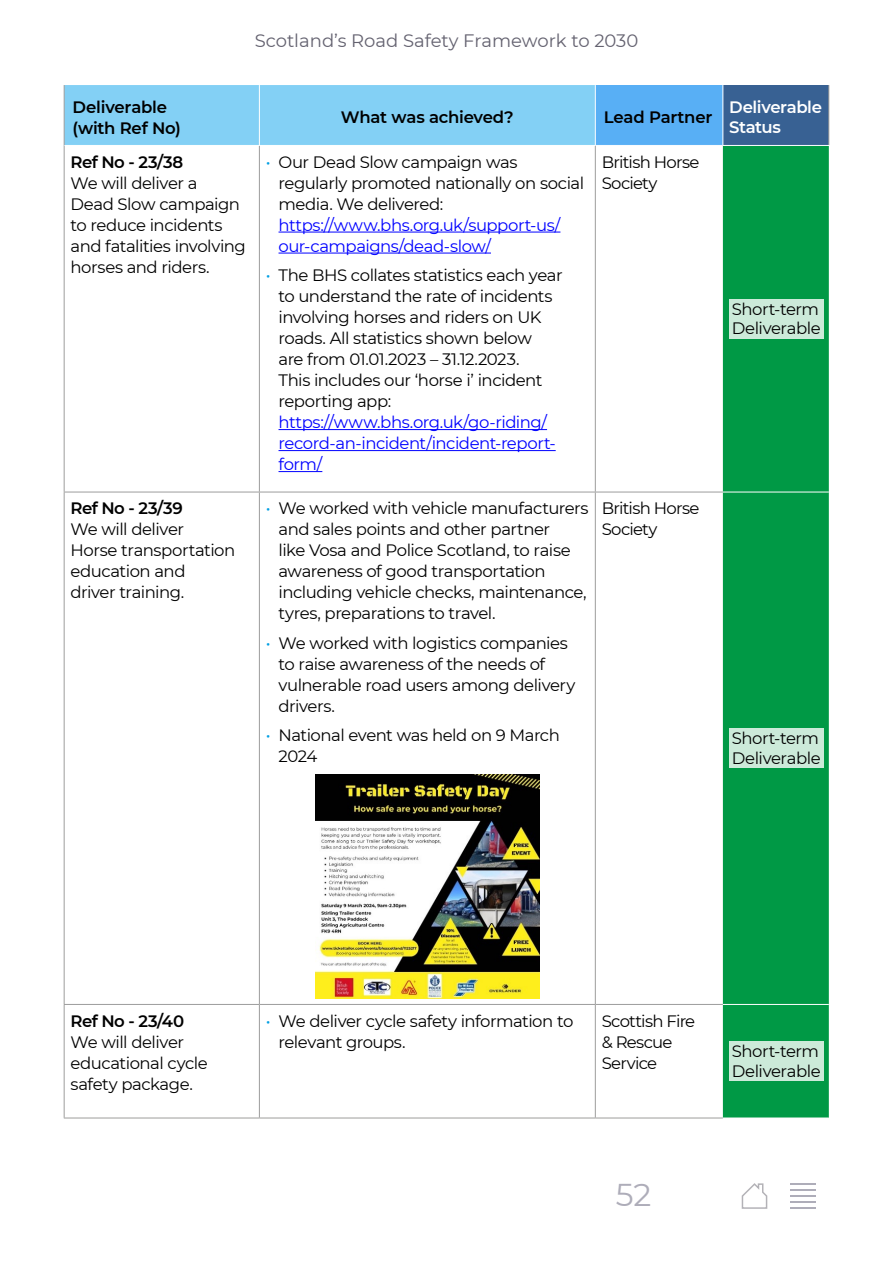
<style>
.page{position:relative;width:893px;height:1263px;background:#fff}
.page>*{position:absolute;margin:0;border:0;box-sizing:border-box;transform-origin:0 0}
.t1{font:31.5px "Montserrat";color:#aeadb9}
.t2{font:18px "Montserrat";color:#646270}
.Body{font:16.5px/21px "Montserrat";letter-spacing:-.03em;color:#000}
.Body-2{font:600 16.5px/21px "Montserrat";letter-spacing:-.015em;color:#000}
.Body-3{font:600 16.5px/19.5px "Montserrat";letter-spacing:-.025em;color:#fff}
.s1{font-weight:600}
.s2{color:#009fe3}
.s3{color:#00f}
</style>
<div class="page">
<hr style="left:790px;top:1183px;width:25px;height:2px;background:#aeadb9">
<hr style="left:790px;top:1189px;width:25px;height:2px;background:#aeadb9">
<hr style="left:790px;top:1195px;width:25px;height:2px;background:#aeadb9">
<hr style="left:790px;top:1201px;width:25px;height:2px;background:#aeadb9">
<hr style="left:790px;top:1207px;width:25px;height:2px;background:#aeadb9">
<svg style="left:741px;top:1183px;width:27px;height:26px"></svg>
<div style="left:65px;top:85px;width:530px;height:60px;background:#83d0f5"></div>
<div style="left:595px;top:85px;width:128px;height:60px;background:#58aff5"></div>
<div style="left:723px;top:85px;width:106px;height:60px;background:#386193"></div>
<div style="left:723px;top:146px;width:106px;height:971px;background:#009945"></div>
<hr style="left:595px;top:146px;width:1px;height:346px;background:#9d9d9c">
<hr style="left:259px;top:492px;width:336px;height:1px;background:#9d9d9c">
<hr style="left:595px;top:492px;width:128px;height:1px;background:#9d9d9c">
<hr style="left:595px;top:492px;width:1px;height:512px;background:#9d9d9c">
<hr style="left:259px;top:1004px;width:336px;height:1px;background:#9d9d9c">
<hr style="left:595px;top:1004px;width:128px;height:1px;background:#9d9d9c">
<hr style="left:595px;top:1005px;width:1px;height:112px;background:#9d9d9c">
<hr style="left:259px;top:1117px;width:336px;height:1px;background:#9d9d9c">
<hr style="left:595px;top:1117px;width:128px;height:1px;background:#9d9d9c">
<hr style="left:64px;top:85px;width:1px;height:60px;background:#9d9d9c">
<hr style="left:828px;top:85px;width:1px;height:60px;background:#9d9d9c">
<hr style="left:259px;top:85px;width:1px;height:60px;background:#fff">
<hr style="left:64px;top:145px;width:1px;height:347px;background:#9d9d9c">
<hr style="left:259px;top:146px;width:1px;height:346px;background:#9d9d9c">
<hr style="left:64px;top:492px;width:195px;height:1px;background:#9d9d9c">
<hr style="left:64px;top:492px;width:1px;height:512px;background:#9d9d9c">
<hr style="left:259px;top:492px;width:1px;height:512px;background:#9d9d9c">
<hr style="left:64px;top:1004px;width:195px;height:1px;background:#9d9d9c">
<hr style="left:64px;top:1005px;width:1px;height:112px;background:#9d9d9c">
<hr style="left:259px;top:1005px;width:1px;height:112px;background:#9d9d9c">
<hr style="left:64px;top:1117px;width:195px;height:1px;background:#9d9d9c">
<hr style="left:595px;top:85px;width:1px;height:60px;background:#fff">
<hr style="left:722px;top:85px;width:1px;height:60px;background:#fff">
<hr style="left:723px;top:492px;width:106px;height:1px;background:#fff">
<hr style="left:723px;top:1004px;width:106px;height:1px;background:#fff">
<hr style="left:279px;top:232px;width:281px;height:1px;background:#00f">
<hr style="left:279px;top:253px;width:212px;height:1px;background:#00f">
<hr style="left:279px;top:429px;width:268px;height:1px;background:#00f">
<hr style="left:279px;top:450px;width:277px;height:1px;background:#00f">
<hr style="left:279px;top:471px;width:43px;height:1px;background:#00f">
<div style="left:729px;top:299px;width:95px;height:39px;background:#ccead9"></div>
<img style="left:316px;top:774px;width:223px;height:224px">
<div style="left:729px;top:729px;width:95px;height:39px;background:#ccead9"></div>
<div style="left:729px;top:1042px;width:95px;height:39px;background:#ccead9"></div>
<p class="t2" style="left:255px;top:28px;width:385px">Scotland’s Road Safety Framework to 2030</p>
<p class="Body-2" style="left:73px;top:96px;width:110px">Deliverable (with Ref No)</p>
<p class="Body-2" style="left:341px;top:106px;width:174px">What was achieved?</p>
<p class="Body-2" style="left:604px;top:106px;width:110px">Lead Partner</p>
<p class="Body-3" style="left:729px;top:97px;width:94px">Deliverable<br>Status</p>
<p class="Body" style="left:71px;top:151px;width:177px"><span class="s1">Ref No - 23/38<br></span>We will deliver a<br>Dead Slow campaign to reduce incidents and fatalities involving horses and riders.</p>
<p class="Body" style="left:279px;top:151px;width:307px;text-indent:-13px"><span class="s2">•</span> Our Dead Slow campaign was regularly promoted nationally on social media. We delivered: <span class="s3">https://www.bhs.org.uk/support-us/ our-campaigns/dead-slow/</span></p>
<p class="Body" style="left:279px;top:264px;width:286px;text-indent:-13px"><span class="s2">•</span> The BHS collates statistics each year to understand the rate of incidents involving horses and riders on UK roads. All statistics shown below<br>are from 01.01.2023 – 31.12.2023.<br>This includes our ‘horse i’ incident reporting app: <span class="s3">https://www.bhs.org.uk/go-riding/ record-an-incident/incident-report&shy;form/</span></p>
<p class="Body" style="left:602px;top:151px;width:99px">British Horse<br>Society</p>
<p class="Body" style="left:732px;top:298px;width:89px">Short-term</p>
<p class="Body" style="left:732px;top:317px;width:90px">Deliverable</p>
<p class="Body" style="left:71px;top:497px;width:166px"><span class="s1">Ref No - 23/39<br></span>We will deliver<br>Horse transportation education and<br>driver training.</p>
<p class="Body" style="left:279px;top:497px;width:312px;text-indent:-13px"><span class="s2">•</span> We worked with vehicle manufacturers and sales points and other partner<br>like Vosa and Police Scotland, to raise awareness of good transportation including vehicle checks, maintenance, tyres, preparations to travel.</p>
<p class="Body" style="left:279px;top:632px;width:298px;text-indent:-13px"><span class="s2">•</span> We worked with logistics companies to raise awareness of the needs of vulnerable road users among delivery drivers.</p>
<p class="Body" style="left:279px;top:724px;width:283px;text-indent:-13px"><span class="s2">•</span> National event was held on 9 March<br>2024</p>
<p class="Body" style="left:602px;top:497px;width:99px">British Horse<br>Society</p>
<p class="Body" style="left:732px;top:727px;width:89px">Short-term</p>
<p class="Body" style="left:732px;top:747px;width:90px">Deliverable</p>
<p class="Body" style="left:71px;top:1010px;width:139px"><span class="s1">Ref No - 23/40<br></span>We will deliver educational cycle safety package.</p>
<p class="Body" style="left:279px;top:1010px;width:296px;text-indent:-13px"><span class="s2">•</span> We deliver cycle safety information to relevant groups.</p>
<p class="Body" style="left:602px;top:1010px;width:95px">Scottish Fire &amp; Rescue<br>Service</p>
<h1 class="t1" style="left:616px;top:1173px;width:37px">52</h1>
<p class="Body" style="left:732px;top:1040px;width:89px">Short-term</p>
<p class="Body" style="left:732px;top:1060px;width:90px">Deliverable</p>
</div>
